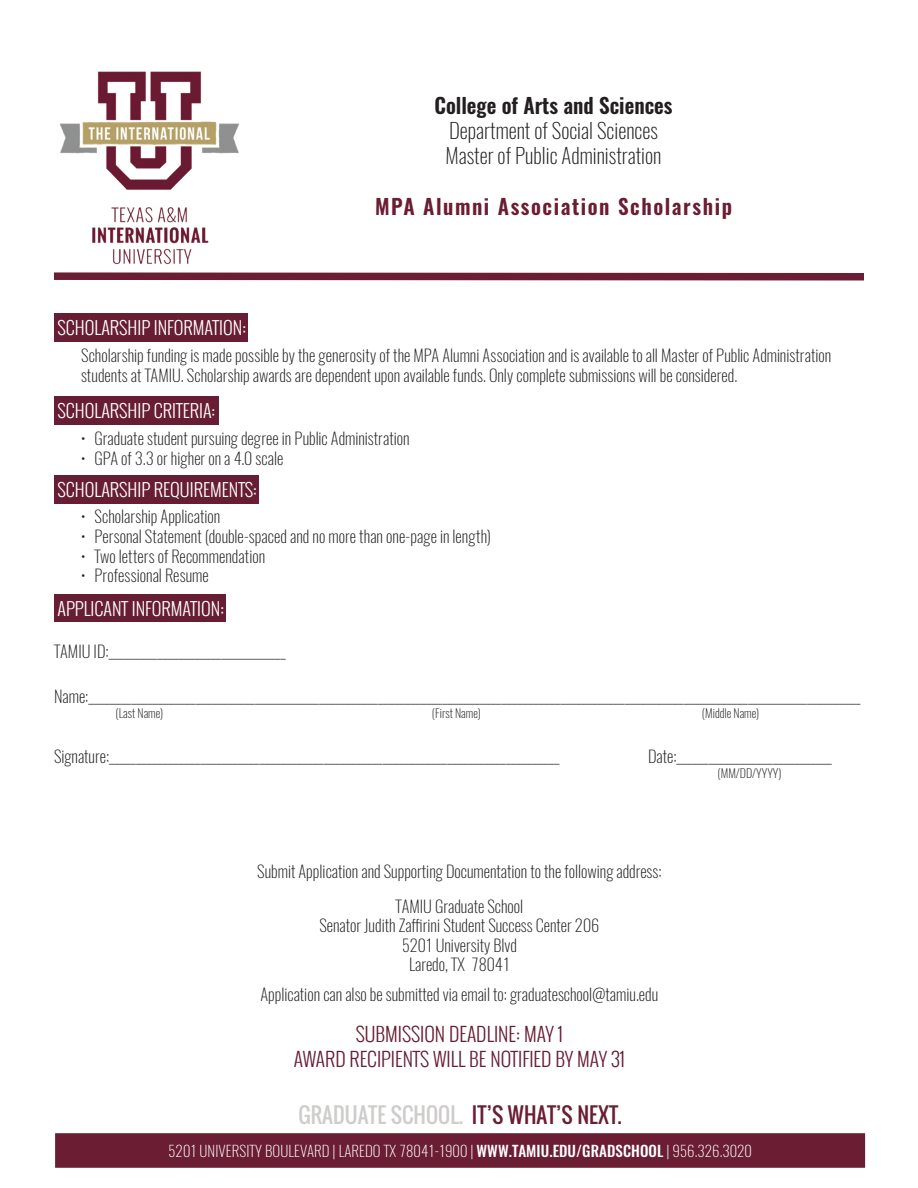
<style>
.page{position:relative;width:918px;height:1188px;background:#fff}
.page>*{position:absolute;margin:0;border:0;box-sizing:border-box;transform-origin:0 0}
.t1{font:200 21px "Oswald";color:#231f20}
.t2{font:600 21px "Oswald";letter-spacing:.075em;color:#6a1d33}
.t3{font:21px "Oswald";letter-spacing:.005em;color:#cecdcc}
.t4{font:600 21px "Oswald";color:#231f20}
.t5{font:300 19.5px "Oswald";color:#671d33}
.t6{font:300 18px "Oswald";color:#fff}
.t7{font:200 16.5px/19.8px "Oswald";color:#231f20}
.t8{font:200 15px "Oswald";letter-spacing:.005em;color:#fff}
.t9{font:200 12px "Oswald";color:#231f20}
.s1{color:#6a1d33}
.s2{font-weight:500}
</style>
<div class="page">
<svg style="left:54px;top:272px;width:810px;height:9px;background:#824254"></svg>
<img style="left:55px;top:71px;width:189px;height:210px">
<div style="left:54px;top:313px;width:193px;height:28px;background:#671d33"></div>
<div style="left:54px;top:397px;width:164px;height:28px;background:#671d33"></div>
<div style="left:54px;top:475px;width:204px;height:28px;background:#671d33"></div>
<div style="left:54px;top:594px;width:172px;height:28px;background:#671d33"></div>
<div style="left:55px;top:1133px;width:810px;height:35px;background:#6a1d33;border:2px solid #6a1d33"></div>
<p class="t6" style="left:58px;top:314px;width:190px">SCHOLARSHIP INFORMATION:</p>
<p class="t4" style="left:434px;top:94px;width:240px">College of Arts and Sciences</p>
<p class="t1" style="left:449px;top:112px;width:210px">Department of Social Sciences</p>
<p class="t1" style="left:446px;top:137px;width:217px">Master of Public Administration</p>
<p class="t2" style="left:375px;top:195px;width:358px">MPA Alumni Association Scholarship</p>
<p class="t7" style="left:81px;top:344px;width:752px">Scholarship funding is made possible by the generosity of the MPA Alumni Association and is available to all Master of Public Administration students at TAMIU. Scholarship awards are dependent upon available funds. Only complete submissions will be considered.</p>
<p class="t6" style="left:58px;top:398px;width:159px">SCHOLARSHIP CRITERIA:</p>
<p class="t7" style="left:81px;top:426px;width:330px">• Graduate student pursuing degree in Public Administration</p>
<p class="t7" style="left:81px;top:446px;width:204px">• GPA of 3.3 or higher on a 4.0 scale</p>
<p class="t6" style="left:58px;top:476px;width:201px">SCHOLARSHIP REQUIREMENTS:</p>
<p class="t7" style="left:81px;top:504px;width:141px">• Scholarship Application</p>
<p class="t7" style="left:81px;top:524px;width:412px">• Personal Statement (double-spaced and no more than one-page in length)</p>
<p class="t7" style="left:81px;top:544px;width:186px">• Two letters of Recommendation</p>
<p class="t7" style="left:81px;top:564px;width:129px">• Professional Resume</p>
<p class="t6" style="left:58px;top:595px;width:168px">APPLICANT INFORMATION:</p>
<p class="t7" style="left:54px;top:640px;width:233px">TAMIU ID:_________________________________</p>
<p class="t7" style="left:54px;top:685px;width:808px">Name:________________________________________________________________________________________________________________________________________________</p>
<p class="t9" style="left:116px;top:703px;width:49px">(Last Name)</p>
<p class="t9" style="left:432px;top:703px;width:50px">(First Name)</p>
<p class="t9" style="left:702px;top:703px;width:59px">(Middle Name)</p>
<p class="t7" style="left:54px;top:745px;width:507px">Signature:____________________________________________________________________________________</p>
<p class="t7" style="left:648px;top:745px;width:186px">Date:_____________________________</p>
<p class="t9" style="left:718px;top:763px;width:65px">(MM/DD/YYYY)</p>
<p class="t7" style="left:257px;top:860px;width:406px">Submit Application and Supporting Documentation to the following address:</p>
<p class="t7" style="left:395px;top:894px;width:129px">TAMIU Graduate School</p>
<p class="t7" style="left:319px;top:914px;width:281px">Senator Judith Zaffirini Student Success Center 206</p>
<p class="t7" style="left:402px;top:933px;width:117px">5201 University Blvd</p>
<p class="t7" style="left:409px;top:953px;width:102px">Laredo, TX 78041</p>
<p class="t7" style="left:260px;top:983px;width:399px">Application can also be submitted via email to: graduateschool@tamiu.edu</p>
<p class="t5" style="left:356px;top:1019px;width:209px">SUBMISSION DEADLINE: MAY 1</p>
<p class="t5" style="left:294px;top:1045px;width:333px">AWARD RECIPIENTS WILL BE NOTIFIED BY MAY 31</p>
<p class="t3" style="left:298px;top:1100px;width:325px">GRADUATE SCHOOL. <span class="s1">IT’S WHAT’S NEXT.</span></p>
<p class="t8" style="left:168px;top:1137px;width:585px">5201 UNIVERSITY BOULEVARD | LAREDO TX 78041-1900 | <span class="s2">WWW.TAMIU.EDU/GRADSCHOOL</span> | 956.326.3020</p>
</div>
